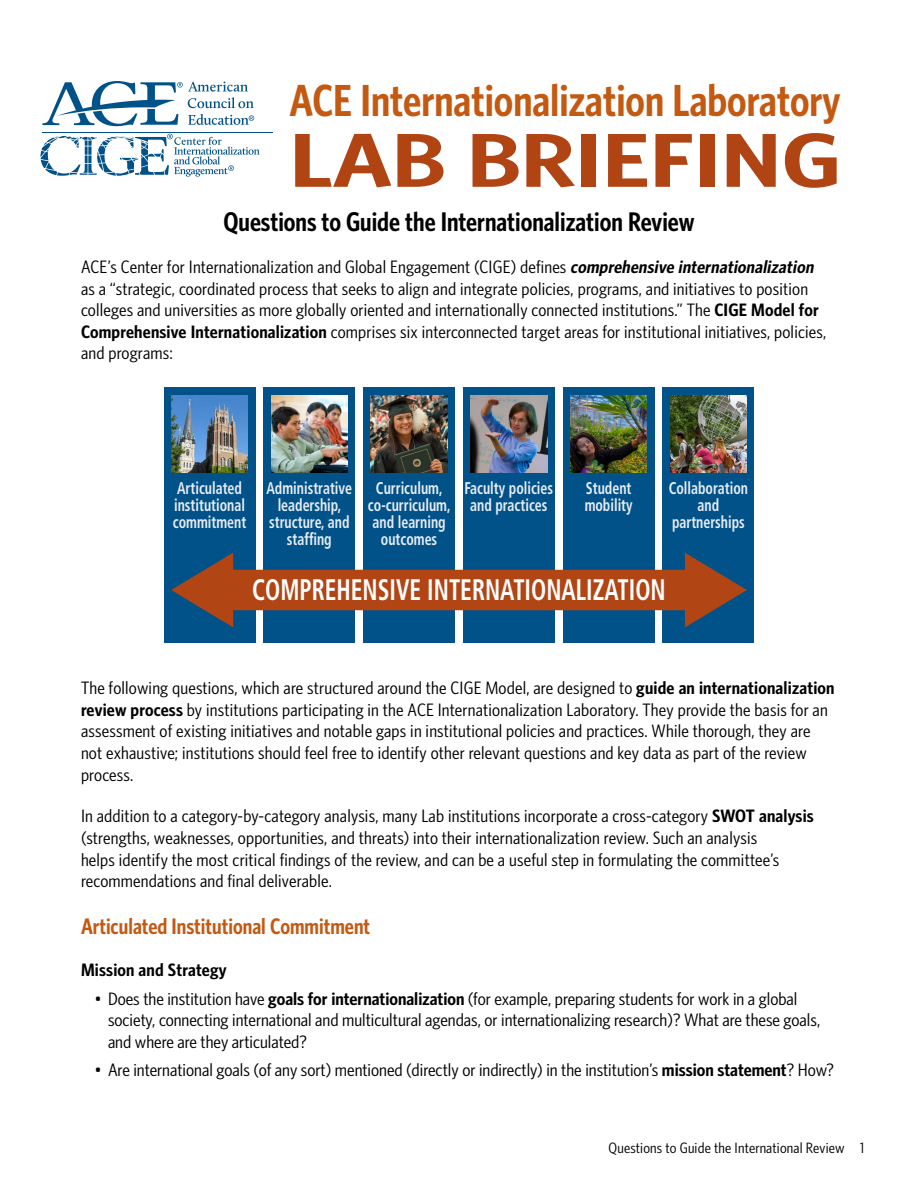
<style>
.page{position:relative;width:918px;height:1188px;background:#fff}
.page>*{position:absolute;margin:0;border:0;box-sizing:border-box;transform-origin:0 0}
.t1{font:600 76.5px "Whitney Condensed";color:#b04413;scale:1.48 1}
.t2{font:600 45px "Whitney Condensed";color:#c45911}
.t3{font:700 condensed 29.7px "Frutiger LT Std";color:#fff;scale:.79 1}
.t4{font:600 27px "Whitney Condensed";color:#000}
.t5{font:600 22.5px "Whitney Condensed";color:#c45911}
.t6{font:18px/21.6px "Whitney Condensed";letter-spacing:.01em;color:#000;scale:1.09 1}
.t7{font:18px/21.6px "Whitney Condensed";letter-spacing:.01em;color:#000;scale:1.1 1}
.t8{font:600 18px "Whitney Condensed";letter-spacing:.01em;color:#000;scale:1.09 1}
.t9{font:700 condensed 16.95px/17px "Frutiger LT Std";color:#e8ecf4;text-align:center;scale:.82 1}
.t10{font:15px "Whitney Condensed";letter-spacing:.01em;color:#000;scale:1.09 1}
.s1{font-weight:600;font-style:italic}
.s2{font-weight:600}
</style>
<div class="page">
<hr style="left:42px;top:132px;width:231px;height:1px;background:#005288">
<svg style="left:42px;top:81px;width:212px;height:45px"></svg>
<svg style="left:41px;top:134px;width:219px;height:43px"></svg>
<div style="left:563px;top:387px;width:91px;height:255px;background:#005288"></div>
<div style="left:164px;top:387px;width:91px;height:255px;background:#005288"></div>
<div style="left:663px;top:387px;width:91px;height:255px;background:#005288"></div>
<div style="left:264px;top:387px;width:91px;height:255px;background:#005288"></div>
<div style="left:363px;top:387px;width:92px;height:255px;background:#005288"></div>
<div style="left:463px;top:387px;width:92px;height:255px;background:#005288"></div>
<svg style="left:171px;top:553px;width:576px;height:74px"></svg>
<img style="left:171px;top:396px;width:77px;height:76px">
<img style="left:471px;top:396px;width:76px;height:76px">
<img style="left:371px;top:396px;width:76px;height:76px">
<img style="left:670px;top:396px;width:77px;height:76px">
<img style="left:271px;top:396px;width:77px;height:76px">
<img style="left:570px;top:396px;width:77px;height:76px">
<h2 class="t2" style="left:289px;top:72px;width:553px">ACE Internationalization Laboratory</h2>
<h1 class="t1" style="left:289px;top:112px;width:374px">LAB BRIEFING</h1>
<h3 class="t4" style="left:223px;top:205px;width:473px">Questions to Guide the Internationalization Review</h3>
<p class="t6" style="left:81px;top:255px;width:685px">ACE’s Center for Internationalization and Global Engagement (CIGE) defines <span class="s1">comprehensive internationalization </span>as a “strategic, coordinated process that seeks to align and integrate policies, programs, and initiatives to position colleges and universities as more globally oriented and internationally connected institutions.” The <span class="s2">CIGE Model for Comprehensive Internationalization</span> comprises six interconnected target areas for institutional initiatives, policies, and programs:</p>
<p class="t9" style="left:173px;top:480px;width:91px;text-align:left">Articulated institutional commitment</p>
<p class="t9" style="left:266px;top:480px;width:106px">Administrative leadership, structure, and staffing</p>
<p class="t9" style="left:368px;top:480px;width:102px">Curriculum, co-curriculum, and learning outcomes</p>
<p class="t9" style="left:465px;top:480px;width:110px">Faculty policies and practices</p>
<p class="t9" style="left:585px;top:480px;width:60px;text-align:left">Student mobility</p>
<p class="t9" style="left:669px;top:480px;width:98px">Collaboration and partnerships</p>
<h3 class="t3" style="left:252px;top:573px;width:525px">COMPREHENSIVE INTERNATIONALIZATION</h3>
<p class="t6" style="left:81px;top:677px;width:693px">The following questions, which are structured around the CIGE Model, are designed to <span class="s2">guide an internationalization review process</span> by institutions participating in the ACE Internationalization Laboratory. They provide the basis for an assessment of existing initiatives and notable gaps in institutional policies and practices. While thorough, they are not exhaustive; institutions should feel free to identify other relevant questions and key data as part of the review process.</p>
<p class="t6" style="left:81px;top:805px;width:674px">In addition to a category-by-category analysis, many Lab institutions incorporate a cross-category <span class="s2">SWOT analysis </span>(strengths, weaknesses, opportunities, and threats) into their internationalization review. Such an analysis<br>helps identify the most critical findings of the review, and can be a useful step in formulating the committee’s recommendations and final deliverable.</p>
<p class="t5" style="left:81px;top:913px;width:291px">Articulated Institutional Commitment</p>
<p class="t8" style="left:81px;top:959px;width:135px">Mission and Strategy</p>
<p class="t7" style="left:108px;top:987px;width:649px;text-indent:-14px">• Does the institution have <span class="s2">goals for internationalization</span> (for example, preparing students for work in a global society, connecting international and multicultural agendas, or internationalizing research)? What are these goals, and where are they articulated?</p>
<p class="t7" style="left:94px;top:1059px;width:674px">• Are international goals (of any sort) mentioned (directly or indirectly) in the institution’s <span class="s2">mission statement</span>? How?</p>
<p class="t10" style="left:609px;top:1139px;width:236px">Questions to Guide the International Review 1</p>
</div>
